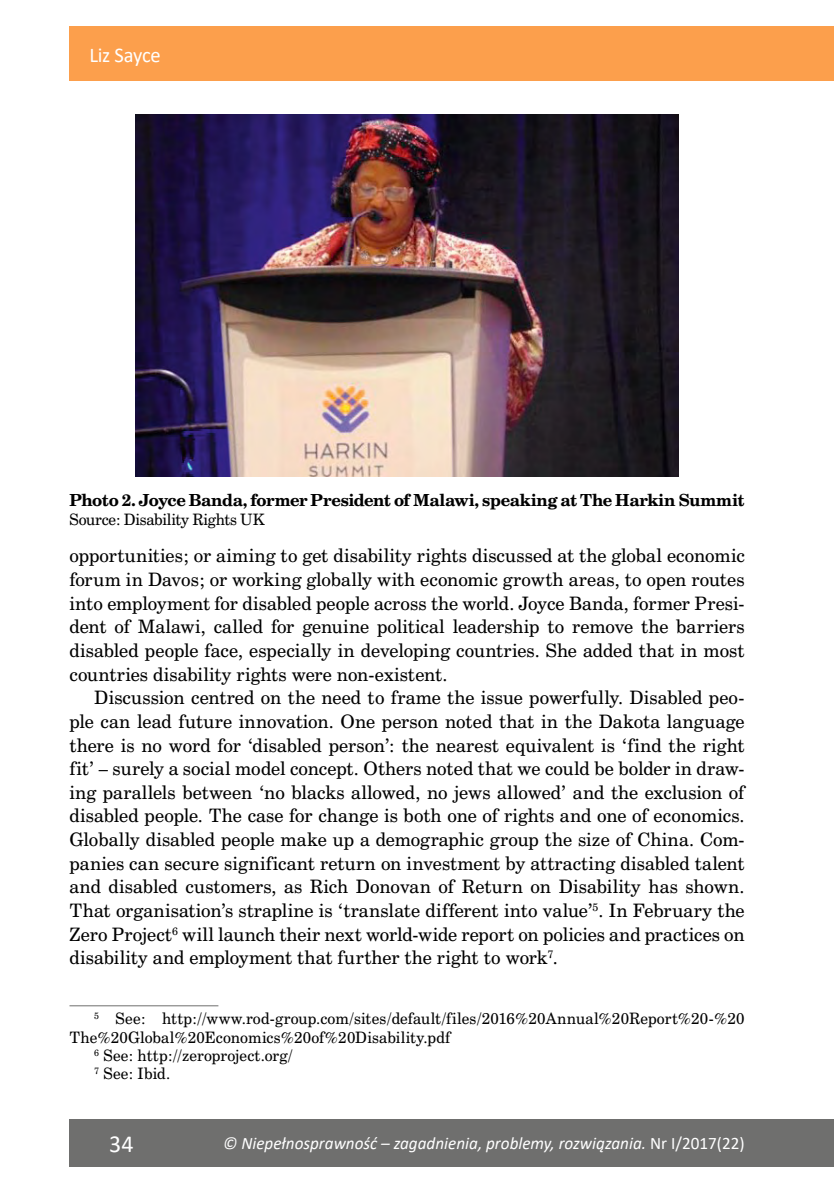
<style>
.page{position:relative;width:834px;height:1191px;background:#fff}
.page>*{position:absolute;margin:0;border:0;box-sizing:border-box;transform-origin:0 0}
.t1{font:24.5px "Calibri";color:#fff}
.t2{font:21px "Calibri";letter-spacing:-.02em;color:#fff}
.t3{font:17.5px/23.6px "Cent Schbook PL";letter-spacing:.005em;color:#000;text-align:justify}
.t4{font:italic 17.5px "Calibri";color:#fff}
.t5{font:700 15.75px "Cent Schbook PL";letter-spacing:-.025em;color:#000}
.t6{font:14.88px "Cent Schbook PL";letter-spacing:.01em;color:#000}
.t7{font:14.88px "Cent Schbook PL";letter-spacing:-.015em;color:#000}
.s1{font-style:normal}
</style>
<div class="page">
<div style="left:69px;top:1119px;width:764px;height:47px;background:#6f6f6e"></div>
<div style="left:69px;top:26px;width:764px;height:55px;background:#fc9f4c"></div>
<hr style="left:69px;top:1005px;width:149px;height:1px;background:#6f6f6e">
<img style="left:135px;top:114px;width:543px;height:362px">
<p class="t2" style="left:89px;top:40px;width:73px">Liz Sayce</p>
<p class="t5" style="left:69px;top:490px;width:676px">Photo 2. Joyce Banda, former President of Malawi, speaking at The Harkin Summit</p>
<p class="t7" style="left:69px;top:509px;width:196px">Source: Disability Rights UK</p>
<p class="t3" style="left:69px;top:544px;width:676px">opportunities; or aiming to get disability rights discussed at the global economic forum in Davos; or working globally with economic growth areas, to open routes into employment for disabled people across the world. Joyce Banda, former Presi&shy;dent of Malawi, called for genuine political leadership to remove the barriers disabled people face, especially in developing countries. She added that in most countries disability rights were non-existent.</p>
<p class="t3" style="left:69px;top:685px;width:676px;text-indent:25px">Discussion centred on the need to frame the issue powerfully. Disabled peo&shy;ple can lead future innovation. One person noted that in the Dakota language there is no word for ‘disabled person’: the nearest equivalent is ‘find the right fit’ – surely a social model concept. Others noted that we could be bolder in draw&shy;ing parallels between ‘no blacks allowed, no jews allowed’ and the exclusion of disabled people. The case for change is both one of rights and one of economics.<br>Globally disabled people make up a demographic group the size of China. Com&shy;panies can secure significant return on investment by attracting disabled talent and disabled customers, as Rich Donovan of Return on Disability has shown.<br>That organisation’s strapline is ‘translate different into value’<sup>5</sup>. In February the Zero Project<sup>6</sup> will launch their next world-wide report on policies and practices on disability and employment that further the right to work<sup>7</sup>.</p>
<p class="t6" style="left:94px;top:1009px;width:651px"><sup>5</sup> See: http://www.rod-group.com/sites/default/files/2016%20Annual%20Report%20-%20</p>
<p class="t6" style="left:69px;top:1027px;width:382px">The%20Global%20Economics%20of%20Disability.pdf</p>
<p class="t6" style="left:94px;top:1045px;width:199px"><sup>6</sup> See: http://zeroproject.org/</p>
<p class="t6" style="left:94px;top:1064px;width:77px"><sup>7</sup> See: Ibid.</p>
<h1 class="t1" style="left:109px;top:1126px;width:26px">34</h1>
<p class="t4" style="left:223px;top:1131px;width:523px">© Niepełnosprawność – zagadnienia, problemy, rozwiązania. <span class="s1">Nr I/2017(22)</span></p>
</div>
